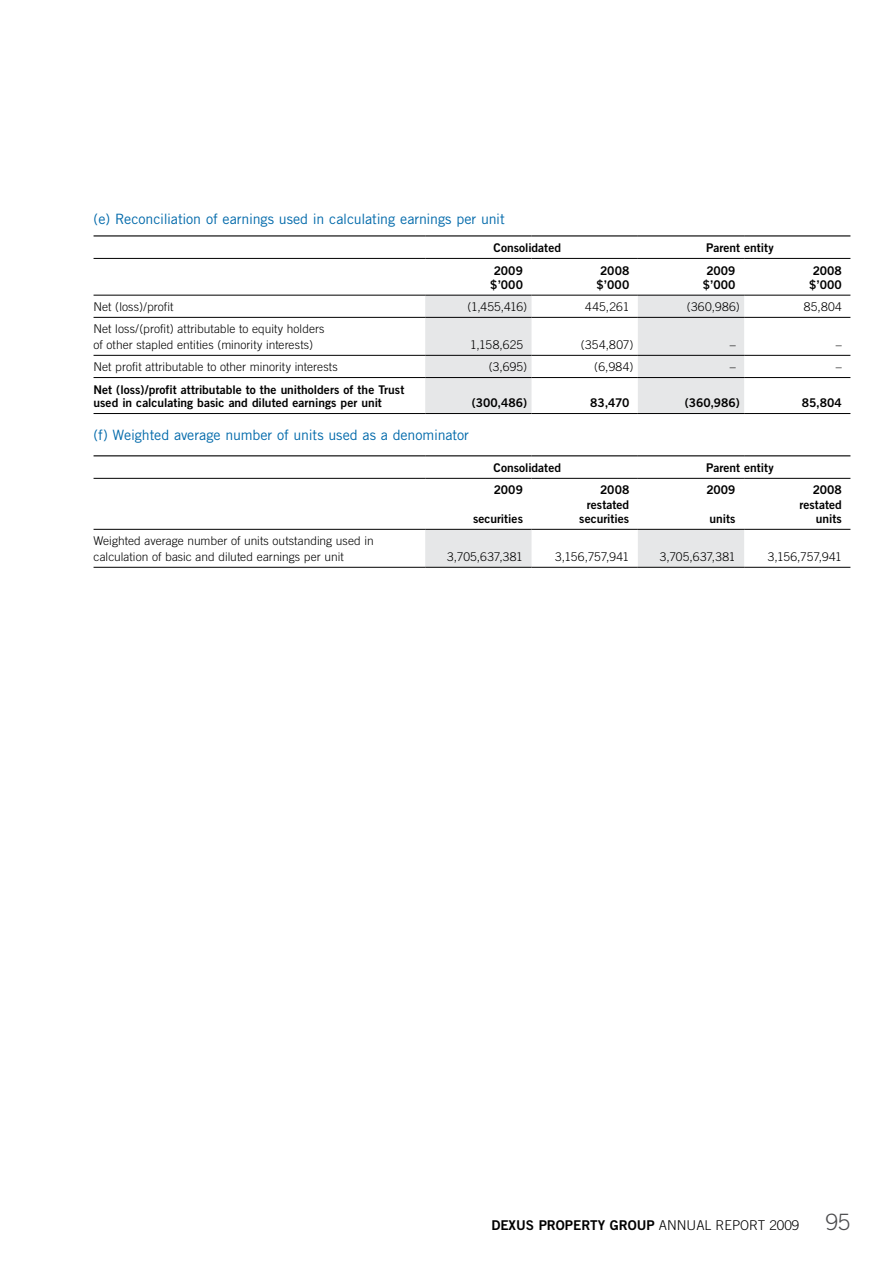
<style>
.page{position:relative;width:893px;height:1263px;background:#fff}
.page>*{position:absolute;margin:0;border:0;box-sizing:border-box;transform-origin:0 0}
.t1{font:14.25px "Trade Gothic";letter-spacing:-.005em;color:#0069aa}
.t2{font:13.5px "Trade Gothic Bold Two";color:#000}
.t3{font:300 13.5px "Trade Gothic";color:#000}
.t4{font:300 12px/15.8px "Trade Gothic";letter-spacing:.005em;color:#000}
.t5{font:12px/14.2px "Trade Gothic Bold Two";color:#000}
.s1{font-family:"Trade Gothic";font-weight:300}
.s2{font-size:22.5px;color:#4d4d4f}
</style>
<div class="page">
<svg style="left:425px;top:296px;width:319px;height:117px"></svg>
<hr style="left:94px;top:235px;width:331px;height:1px;background:#000">
<hr style="left:425px;top:235px;width:106px;height:1px;background:#000">
<hr style="left:531px;top:235px;width:107px;height:1px;background:#000">
<hr style="left:638px;top:235px;width:106px;height:1px;background:#000">
<hr style="left:744px;top:235px;width:106px;height:1px;background:#000">
<hr style="left:94px;top:258px;width:331px;height:1px;background:#000">
<hr style="left:425px;top:258px;width:106px;height:1px;background:#000">
<hr style="left:531px;top:258px;width:107px;height:1px;background:#000">
<hr style="left:638px;top:258px;width:106px;height:1px;background:#000">
<hr style="left:744px;top:258px;width:106px;height:1px;background:#000">
<hr style="left:94px;top:295px;width:331px;height:1px;background:#000">
<hr style="left:425px;top:295px;width:106px;height:1px;background:#000">
<hr style="left:531px;top:295px;width:107px;height:1px;background:#000">
<hr style="left:638px;top:295px;width:106px;height:1px;background:#000">
<hr style="left:744px;top:295px;width:106px;height:1px;background:#000">
<hr style="left:94px;top:317px;width:331px;height:1px;background:#000">
<hr style="left:425px;top:317px;width:106px;height:1px;background:#000">
<hr style="left:531px;top:317px;width:107px;height:1px;background:#000">
<hr style="left:638px;top:317px;width:106px;height:1px;background:#000">
<hr style="left:744px;top:317px;width:106px;height:1px;background:#000">
<hr style="left:94px;top:355px;width:331px;height:1px;background:#000">
<hr style="left:425px;top:355px;width:106px;height:1px;background:#000">
<hr style="left:531px;top:355px;width:107px;height:1px;background:#000">
<hr style="left:638px;top:355px;width:106px;height:1px;background:#000">
<hr style="left:744px;top:355px;width:106px;height:1px;background:#000">
<hr style="left:94px;top:377px;width:331px;height:1px;background:#000">
<hr style="left:531px;top:377px;width:107px;height:1px;background:#000">
<hr style="left:744px;top:377px;width:106px;height:1px;background:#000">
<hr style="left:94px;top:413px;width:331px;height:1px;background:#000">
<hr style="left:531px;top:413px;width:107px;height:1px;background:#000">
<hr style="left:744px;top:413px;width:106px;height:1px;background:#000">
<hr style="left:425px;top:377px;width:106px;height:1px;background:#000">
<hr style="left:425px;top:413px;width:106px;height:1px;background:#000">
<hr style="left:638px;top:377px;width:106px;height:1px;background:#000">
<hr style="left:638px;top:413px;width:106px;height:1px;background:#000">
<svg style="left:425px;top:530px;width:319px;height:37px"></svg>
<hr style="left:94px;top:455px;width:331px;height:1px;background:#000">
<hr style="left:425px;top:455px;width:106px;height:1px;background:#000">
<hr style="left:531px;top:455px;width:107px;height:1px;background:#000">
<hr style="left:638px;top:455px;width:106px;height:1px;background:#000">
<hr style="left:744px;top:455px;width:106px;height:1px;background:#000">
<hr style="left:94px;top:478px;width:331px;height:1px;background:#000">
<hr style="left:425px;top:478px;width:106px;height:1px;background:#000">
<hr style="left:531px;top:478px;width:107px;height:1px;background:#000">
<hr style="left:638px;top:478px;width:106px;height:1px;background:#000">
<hr style="left:744px;top:478px;width:106px;height:1px;background:#000">
<hr style="left:94px;top:529px;width:331px;height:1px;background:#000">
<hr style="left:94px;top:567px;width:331px;height:1px;background:#000">
<hr style="left:425px;top:529px;width:106px;height:1px;background:#000">
<hr style="left:425px;top:567px;width:106px;height:1px;background:#000">
<hr style="left:531px;top:529px;width:107px;height:1px;background:#000">
<hr style="left:531px;top:567px;width:107px;height:1px;background:#000">
<hr style="left:638px;top:529px;width:106px;height:1px;background:#000">
<hr style="left:638px;top:567px;width:106px;height:1px;background:#000">
<hr style="left:744px;top:529px;width:106px;height:1px;background:#000">
<hr style="left:744px;top:567px;width:106px;height:1px;background:#000">
<p class="t1" style="left:94px;top:210px;width:413px">(e) Reconciliation of earnings used in calculating earnings per unit</p>
<p class="t5" style="left:493px;top:240px;width:69px">Consolidated</p>
<p class="t5" style="left:706px;top:240px;width:69px">Parent entity</p>
<p class="t5" style="left:490px;top:263px;width:34px">2009 $’000</p>
<p class="t5" style="left:596px;top:263px;width:34px;text-align:center">2008 $’000</p>
<p class="t5" style="left:703px;top:263px;width:34px">2009 $’000</p>
<p class="t5" style="left:809px;top:263px;width:34px;text-align:center">2008 $’000</p>
<p class="t4" style="left:94px;top:299px;width:81px">Net (loss)/profit</p>
<p class="t4" style="left:467px;top:299px;width:61px">(1,455,416)</p>
<p class="t4" style="left:585px;top:299px;width:46px">445,261</p>
<p class="t4" style="left:687px;top:299px;width:54px">(360,986)</p>
<p class="t4" style="left:804px;top:299px;width:40px">85,804</p>
<p class="t4" style="left:94px;top:321px;width:232px">Net loss/(profit) attributable to equity holders of other stapled entities (minority interests)</p>
<p class="t4" style="left:470px;top:337px;width:54px">1,158,625</p>
<p class="t4" style="left:581px;top:337px;width:54px">(354,807)</p>
<p class="t4" style="left:730px;top:337px;width:7px">–</p>
<p class="t4" style="left:836px;top:337px;width:7px">–</p>
<p class="t4" style="left:94px;top:359px;width:246px">Net profit attributable to other minority interests</p>
<p class="t4" style="left:489px;top:359px;width:40px">(3,695)</p>
<p class="t4" style="left:594px;top:359px;width:41px">(6,984)</p>
<p class="t4" style="left:730px;top:359px;width:7px">–</p>
<p class="t4" style="left:836px;top:359px;width:7px">–</p>
<p class="t5" style="left:94px;top:382px;width:312px;line-height:13.5px">Net (loss)/profit attributable to the unitholders of the Trust used in calculating basic and diluted earnings per unit</p>
<p class="t5" style="left:472px;top:395px;width:57px">(300,486)</p>
<p class="t5" style="left:590px;top:395px;width:41px">83,470</p>
<p class="t5" style="left:685px;top:395px;width:56px">(360,986)</p>
<p class="t5" style="left:802px;top:395px;width:42px">85,804</p>
<p class="t1" style="left:94px;top:427px;width:377px">(f) Weighted average number of units used as a denominator</p>
<p class="t5" style="left:493px;top:460px;width:69px">Consolidated</p>
<p class="t5" style="left:706px;top:460px;width:69px">Parent entity</p>
<p class="t5" style="left:494px;top:483px;width:31px">2009</p>
<p class="t5" style="left:473px;top:511px;width:51px">securities</p>
<p class="t5" style="left:579px;top:483px;width:52px;text-align:right">2008 restated securities</p>
<p class="t5" style="left:706px;top:483px;width:31px">2009</p>
<p class="t5" style="left:710px;top:511px;width:28px">units</p>
<p class="t5" style="left:799px;top:483px;width:44px;text-align:right">2008 restated units</p>
<p class="t4" style="left:94px;top:533px;width:282px">Weighted average number of units outstanding used in calculation of basic and diluted earnings per unit</p>
<p class="t4" style="left:447px;top:548px;width:77px">3,705,637,381</p>
<p class="t4" style="left:555px;top:548px;width:76px">3,156,757,941</p>
<p class="t4" style="left:660px;top:548px;width:77px">3,705,637,381</p>
<p class="t4" style="left:768px;top:548px;width:76px">3,156,757,941</p>
<p class="t2" style="left:491px;top:1217px;width:186px">DEXUS PROPERTY GROUP <span class="s1">Annual</span></p>
<p class="t3" style="left:715px;top:1217px;width:136px">REPORT 2009 <span class="s2">95</span></p>
</div>
